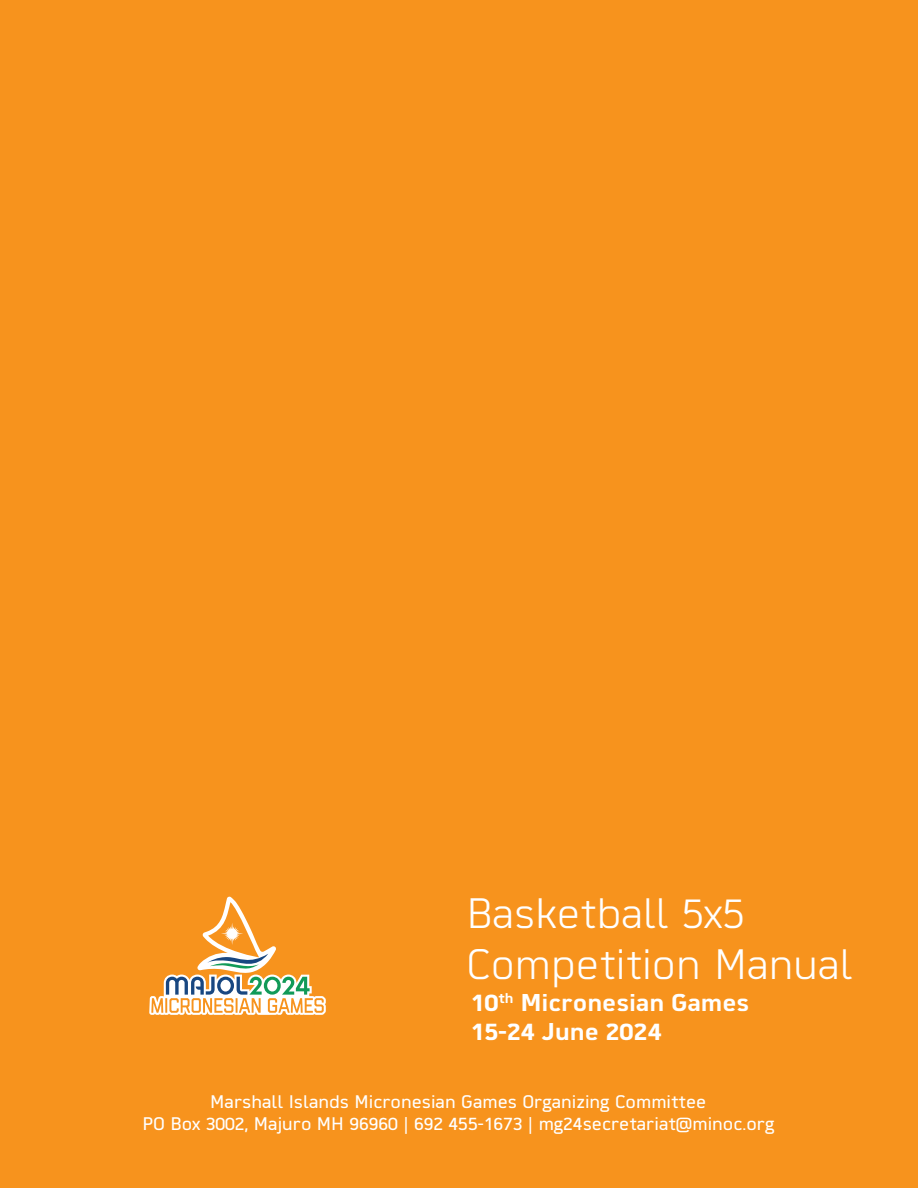
<style>
.page{position:relative;width:918px;height:1188px;background:#f7931d}
.page>*{position:absolute;margin:0;border:0;box-sizing:border-box;transform-origin:0 0}
.t1{font:300 42px/50.4px "Martian B Thai";color:#fff}
.t2{font:600 24px/28.8px "Martian B Thai";color:#fff}
.t3{font:18px/21.6px "Martian B Thai";color:#fff;text-align:center}
</style>
<div class="page">
<svg style="left:149px;top:896px;width:177px;height:119px"></svg>
<p class="t1" style="left:467px;top:885px;width:387px">Basketball 5x5<br>Competition Manual</p>
<p class="t2" style="left:470px;top:985px;width:281px">10<sup>th</sup> Micronesian Games<br>15-24 June 2024</p>
<p class="t3" style="left:142px;top:1090px;width:633px">Marshall Islands Micronesian Games Organizing Committee<br>PO Box 3002, Majuro MH 96960 | 692 455-1673 | mg24secretariat@minoc.org</p>
</div>
